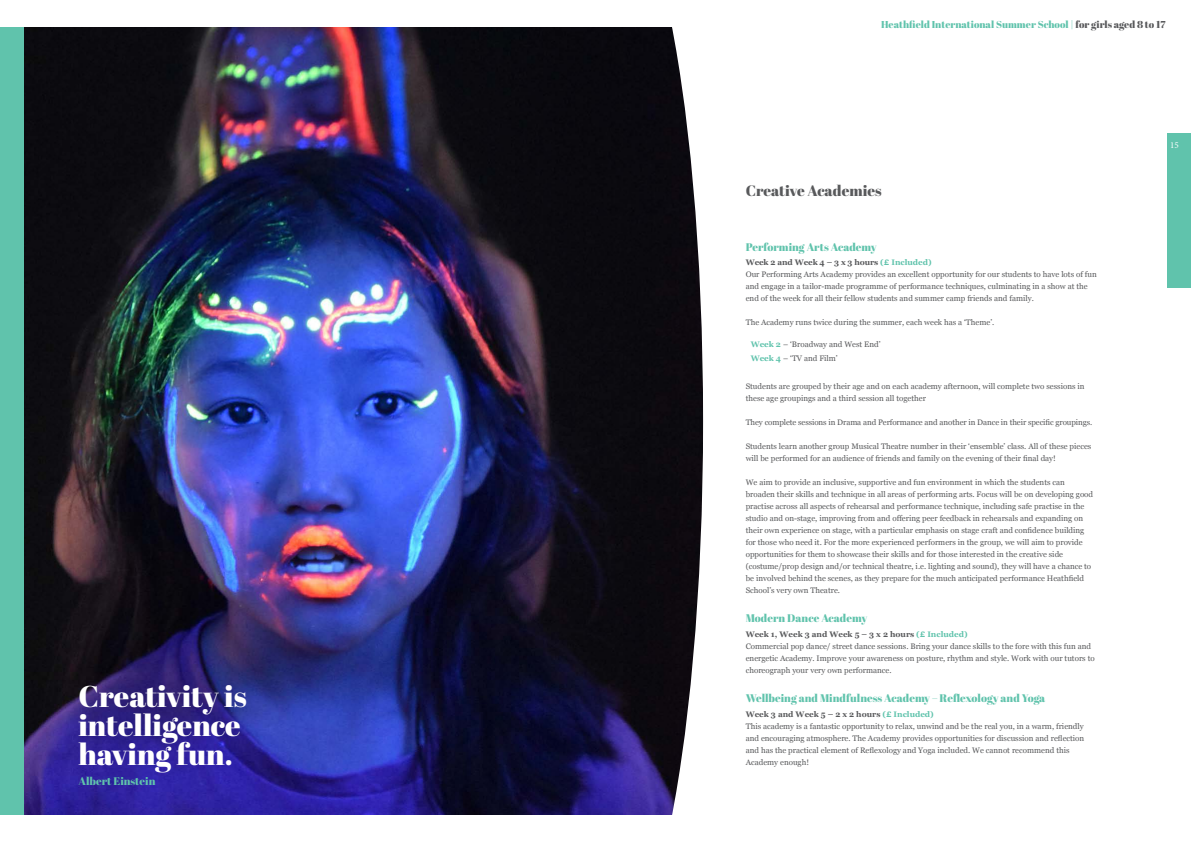
<style>
.page{position:relative;width:1191px;height:842px;background:#fff}
.page>*{position:absolute;margin:0;border:0;box-sizing:border-box;transform-origin:0 0}
.t1{font:30px/29px "Abril Fatface";color:#fff}
.t2{font:15px "Abril Fatface";color:#58595b}
.t3{font:11px "Abril Fatface";color:#60c3ac}
.t4{font:10px "Abril Fatface";color:#60c3ac}
.t5{font:9px "Minion Pro";color:#fff}
.t6{font:8px/12px "Georgia";color:#58595b}
.s1{color:#58595b}
.s2{font-weight:700}
.s3{font-weight:700;color:#60c3ac}
</style>
<div class="page">
<img style="left:23px;top:27px;width:643px;height:788px">
<svg style="left:666px;top:27px;width:38px;height:788px;fill:#0e0a10"></svg>
<div style="left:0;top:27px;width:23px;height:788px;background:#60c3ac"></div>
<div style="left:1167px;top:133px;width:24px;height:155px;background:#60c3ac"></div>
<h1 class="t1" style="left:78px;top:681px;width:170px">Creativity is intelligence having fun.</h1>
<h3 class="t3" style="left:78px;top:773px;width:79px">Albert Einstein</h3>
<p class="t4" style="left:881px;top:17px;width:286px">Heathfield International Summer School | <span class="s1">for girls aged 8 to 17</span></p>
<h2 class="t2" style="left:745px;top:180px;width:137px">Creative Academies</h2>
<h3 class="t3" style="left:745px;top:239px;width:132px">Performing Arts Academy</h3>
<p class="t6" style="left:745px;top:256px;width:353px"><span class="s2">Week 2 and Week 4 – 3 x 3 hours</span> <span class="s3">(£ Included)<br></span>Our Performing Arts Academy provides an excellent opportunity for our students to have lots of fun and engage in a tailor-made programme of performance techniques, culminating in a show at the end of the week for all their fellow students and summer camp friends and family.</p>
<p class="t6" style="left:745px;top:316px;width:250px">The Academy runs twice during the summer, each week has a ‘Theme’.</p>
<p class="t6" style="left:750px;top:337px;width:131px;line-height:14px"><span class="s3">Week 2</span> – ‘Broadway and West End’<br><span class="s3">Week 4</span> – ‘TV and Film’</p>
<p class="t6" style="left:745px;top:380px;width:340px">Students are grouped by their age and on each academy afternoon, will complete two sessions in these age groupings and a third session all together</p>
<p class="t6" style="left:745px;top:416px;width:348px">They complete sessions in Drama and Performance and another in Dance in their specific groupings.</p>
<p class="t6" style="left:745px;top:440px;width:347px">Students learn another group Musical Theatre number in their ‘ensemble’ class. All of these pieces will be performed for an audience of friends and family on the evening of their final day!</p>
<p class="t6" style="left:745px;top:476px;width:349px">We aim to provide an inclusive, supportive and fun environment in which the students can broaden their skills and technique in all areas of performing arts. Focus will be on developing good practise across all aspects of rehearsal and performance technique, including safe practise in the studio and on-stage, improving from and offering peer feedback in rehearsals and expanding on their own experience on stage, with a particular emphasis on stage craft and confidence building for those who need it. For the more experienced performers in the group, we will aim to provide opportunities for them to showcase their skills and for those interested in the creative side (costume/prop design and/or technical theatre, i.e. lighting and sound), they will have a chance to be involved behind the scenes, as they prepare for the much anticipated performance Heathfield School’s very own Theatre.</p>
<h3 class="t3" style="left:745px;top:611px;width:123px">Modern Dance Academy</h3>
<p class="t6" style="left:745px;top:628px;width:350px"><span class="s2">Week 1, Week 3 and Week 5 – 3 x 2 hours</span> <span class="s3">(£ Included)<br></span>Commercial pop dance/ street dance sessions. Bring your dance skills to the fore with this fun and energetic Academy. Improve your awareness on posture, rhythm and style. Work with our tutors to choreograph your very own performance.</p>
<h3 class="t3" style="left:745px;top:690px;width:301px">Wellbeing and Mindfulness Academy – Reflexology and Yoga</h3>
<p class="t6" style="left:745px;top:708px;width:340px"><span class="s2">Week 3 and Week 5 – 2 x 2 hours</span> <span class="s3">(£ Included)<br></span>This academy is a fantastic opportunity to relax, unwind and be the real you, in a warm, friendly and encouraging atmosphere. The Academy provides opportunities for discussion and reflection and has the practical element of Reflexology and Yoga included. We cannot recommend this Academy enough!</p>
<p class="t5" style="left:1170px;top:139px;width:10px">15</p>
</div>
